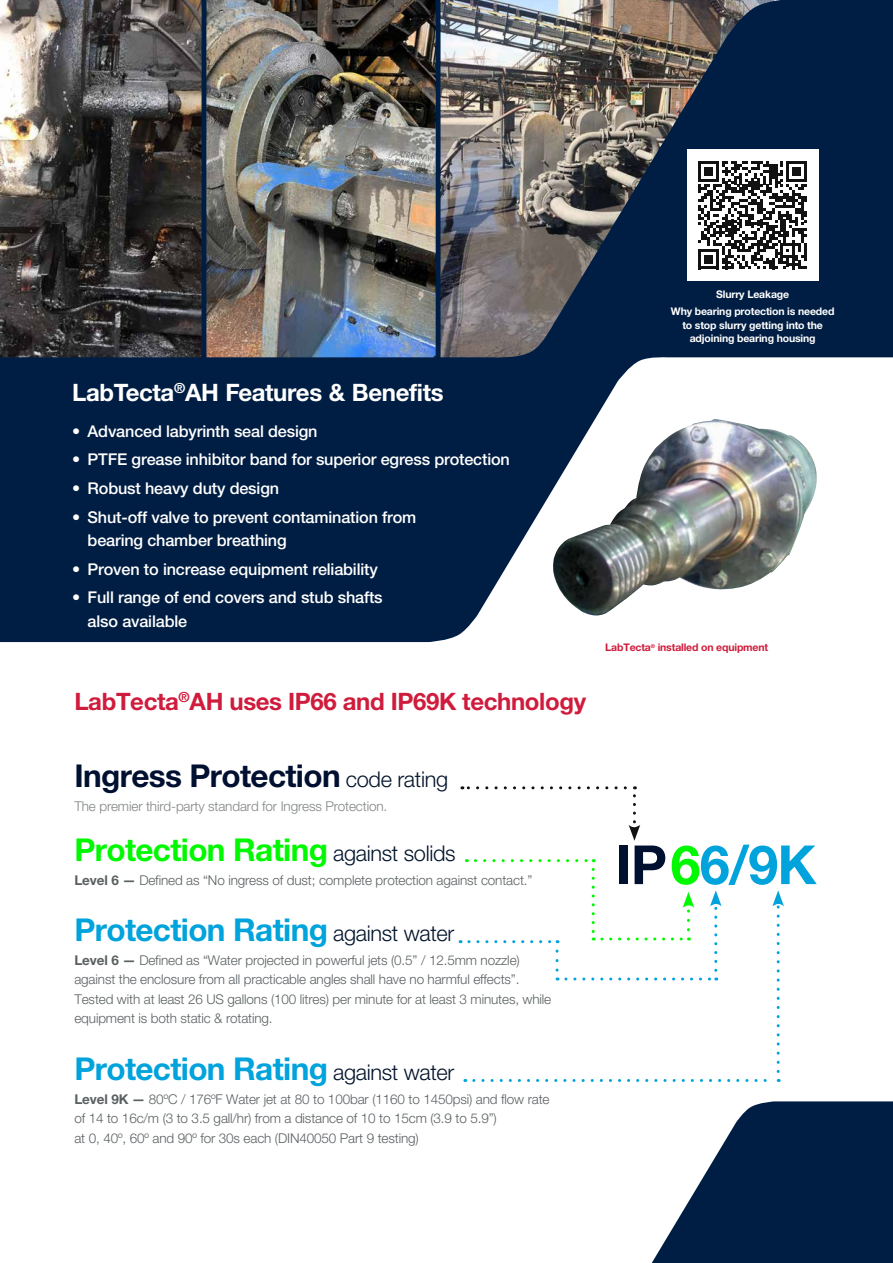
<style>
.page{position:relative;width:893px;height:1263px;background:#fff}
.page>*{position:absolute;margin:0;border:0;box-sizing:border-box;transform-origin:0 0}
.Headline{font:700 54px "Helvetica Neue LTW1 G";color:#00a3db}
.Subline{font:700 31.5px "Helvetica Neue LTW1 G";letter-spacing:-.02em;color:#00a3db}
.Subline-2{font:700 31.5px "Helvetica Neue LTW1 G";letter-spacing:-.02em;color:#00f900}
.Subline-3{font:700 31.5px "Helvetica Neue LTW1 G";letter-spacing:-.02em;color:#001030}
.Headline-2{font:700 24px "Helvetica Neue LTW1 G";letter-spacing:-.015em;color:#d01c3c}
.Headline_white{font:700 24px "Helvetica Neue LTW1 G";letter-spacing:-.015em;color:#fff}
.Body_copy_BULLETS{font:500 16.2px/23.4px "Helvetica Neue LTW1 G";letter-spacing:-.01em;color:#fff}
.Body_copy{font:300 13.5px/19.5px "Helvetica Neue LTW1 G";letter-spacing:-.01em;color:#5b6062}
.Subline-4{font:300 13.5px "Helvetica Neue LTW1 G";letter-spacing:-.01em;color:#808584}
.Caption_red{font:700 10.5px/13.5px "Helvetica Neue LTW1 G";letter-spacing:-.015em;color:#fff;text-align:center}
.Caption_red-2{font:700 10.5px "Helvetica Neue LTW1 G";letter-spacing:-.015em;color:#d01c3c}
.s1{font-weight:300;font-size:21.75px;color:#03142b}
.s2{font-weight:700}
.s3{color:#001030}
.s4{color:#00f900}
</style>
<div class="page">
<img style="left:0;top:0;width:893px;height:642px">
<svg style="left:462px;top:786px;width:178px;height:55px"></svg>
<svg style="left:469px;top:940px;width:89px;height:3px"></svg>
<svg style="left:556px;top:951px;width:3px;height:29px"></svg>
<svg style="left:566px;top:977px;width:151px;height:3px"></svg>
<svg style="left:710px;top:890px;width:12px;height:80px"></svg>
<svg style="left:475px;top:859px;width:119px;height:3px"></svg>
<svg style="left:592px;top:869px;width:3px;height:71px"></svg>
<svg style="left:602px;top:937px;width:87px;height:3px"></svg>
<svg style="left:683px;top:892px;width:11px;height:38px"></svg>
<svg style="left:474px;top:1079px;width:305px;height:3px"></svg>
<svg style="left:772px;top:890px;width:12px;height:181px"></svg>
<img style="left:552px;top:419px;width:266px;height:197px">
<div style="left:687px;top:149px;width:132px;height:132px;background:#fff"></div>
<svg style="left:698px;top:161px;width:109px;height:108px"></svg>
<svg style="left:651px;top:1101px;width:242px;height:162px;fill:#001e43"></svg>
<p class="Headline_white" style="left:72px;top:377px;width:373px">LabTecta<sup>®</sup>AH Features &amp; Benefits</p>
<p class="Body_copy_BULLETS" style="left:72px;top:419px;width:247px">• Advanced labyrinth seal design</p>
<p class="Body_copy_BULLETS" style="left:72px;top:448px;width:439px">• PTFE grease inhibitor band for superior egress protection</p>
<p class="Body_copy_BULLETS" style="left:72px;top:476px;width:208px">• Robust heavy duty design</p>
<p class="Body_copy_BULLETS" style="left:88px;top:505px;width:330px;text-indent:-15px">• Shut-off valve to prevent contamination from bearing chamber breathing</p>
<p class="Body_copy_BULLETS" style="left:72px;top:557px;width:307px">• Proven to increase equipment reliability</p>
<p class="Body_copy_BULLETS" style="left:88px;top:586px;width:297px;text-indent:-15px">• Full range of end covers and stub shafts also available</p>
<p class="Headline-2" style="left:74px;top:687px;width:513px">LabTecta<sup>®</sup>AH uses IP66 and IP69K technology</p>
<p class="Caption_red" style="left:716px;top:287px;width:75px">Slurry Leakage</p>
<p class="Caption_red" style="left:671px;top:305px;width:165px">Why bearing protection is needed to stop slurry getting into the adjoining bearing housing</p>
<p class="Caption_red-2" style="left:605px;top:641px;width:165px">LabTecta<sup>®</sup> installed on equipment</p>
<p class="Subline-3" style="left:74px;top:757px;width:375px">Ingress Protection <span class="s1">code rating</span></p>
<p class="Subline-4" style="left:74px;top:798px;width:314px">The premier third-party standard for Ingress Protection.</p>
<p class="Subline-2" style="left:74px;top:830px;width:383px">Protection Rating <span class="s1">against solids</span></p>
<p class="Body_copy" style="left:74px;top:870px;width:460px"><span class="s2">Level 6 —</span> Defined as “No ingress of dust; complete protection against contact.”</p>
<p class="Subline" style="left:74px;top:910px;width:382px">Protection Rating <span class="s1">against water</span></p>
<p class="Body_copy" style="left:74px;top:950px;width:478px"><span class="s2">Level 6 —</span> Defined as “Water projected in powerful jets (0.5” / 12.5mm nozzle) against the enclosure from all practicable angles shall have no harmful effects”.<br>Tested with at least 26 US gallons (100 litres) per minute for at least 3 minutes, while equipment is both static &amp; rotating.</p>
<p class="Subline" style="left:74px;top:1049px;width:382px">Protection Rating <span class="s1">against water</span></p>
<p class="Body_copy" style="left:74px;top:1089px;width:477px"><span class="s2">Level 9K —</span> 80ºC / 176ºF Water jet at 80 to 100bar (1160 to 1450psi) and flow rate of 14 to 16c/m (3 to 3.5 gall/hr) from a distance of 10 to 15cm (3.9 to 5.9”)<br>at 0, 40º, 60º and 90º for 30s each (DIN40050 Part 9 testing)</p>
<p class="Headline" style="left:616px;top:831px;width:202px"><span class="s3">IP</span> <span class="s4">6</span>6/9K</p>
</div>
